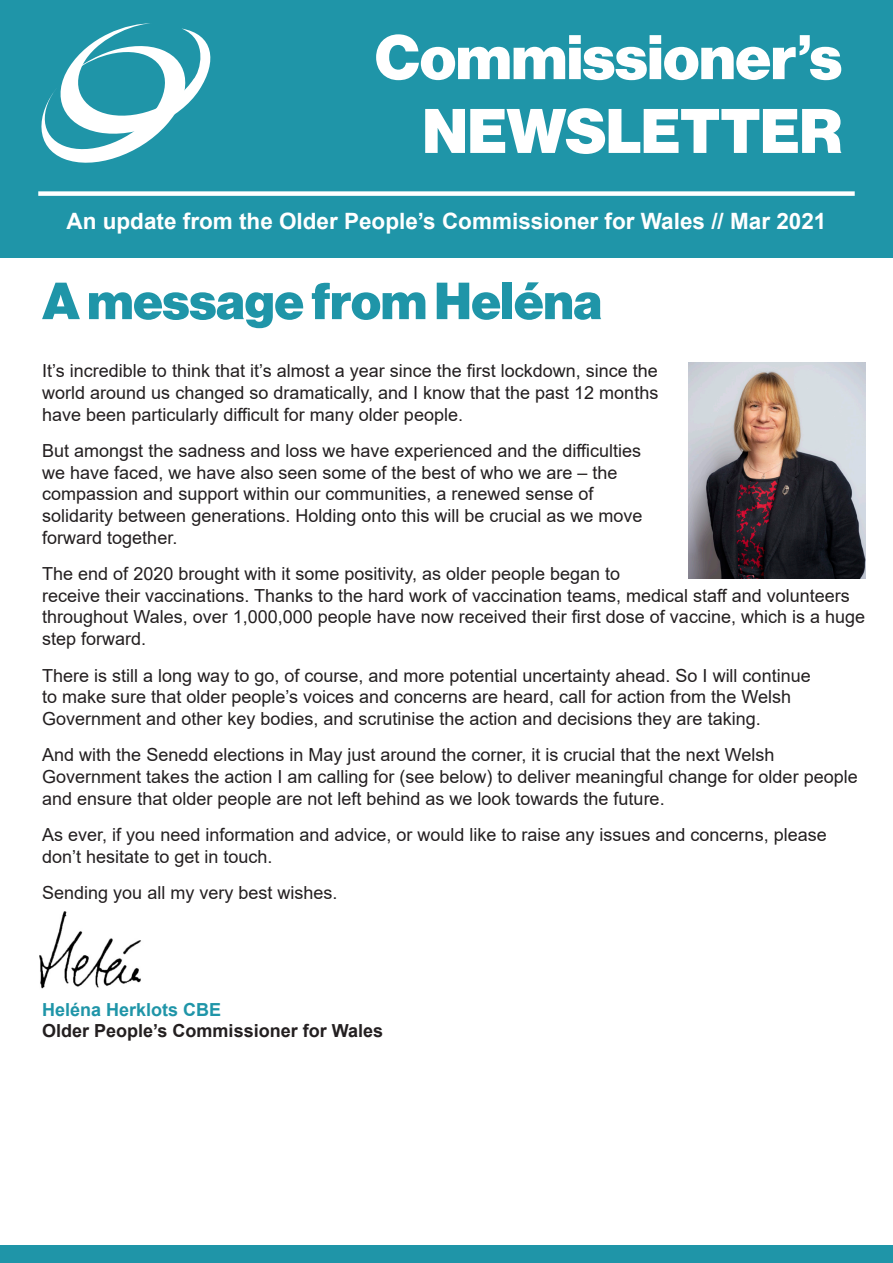
<style>
.page{position:relative;width:893px;height:1263px;background:#fff}
.page>*{position:absolute;margin:0;border:0;box-sizing:border-box;transform-origin:0 0}
.t1{font:61.5px "N Haas Grotesk DS Pro 95 Blk";color:#fff}
.Headline{font:51px "N Haas Grotesk DS Pro 95 Blk";color:#1f95a8}
.t2{font:700 22.5px "Arial";color:#fff}
.Body{font:18px/21.6px "Arial";color:#231f20}
.Body_No_Line_Breaks{font:700 18px "Arial";color:#231f20}
.Body_No_Line_Breaks-2{font:700 18px "Arial";color:#1f95a8}
</style>
<div class="page">
<img style="left:40px;top:911px;width:101px;height:78px">
<div style="left:0;top:0;width:893px;height:257px;background:#1f95a8"></div>
<svg style="left:41px;top:23px;width:170px;height:140px"></svg>
<div style="left:38px;top:191px;width:817px;height:5px;background:#fff"></div>
<div style="left:0;top:1246px;width:893px;height:17px;background:#1f95a8"></div>
<img style="left:689px;top:362px;width:177px;height:217px">
<p class="t1" style="left:375px;top:21px;width:468px">Commissioner’s</p>
<p class="t1" style="left:423px;top:95px;width:421px">NEWSLETTER</p>
<p class="t2" style="left:67px;top:205px;width:761px">An update from the Older People’s Commissioner for Wales // Mar 2021</p>
<p class="Headline" style="left:42px;top:271px;width:561px">A message from Heléna</p>
<p class="Body" style="left:42px;top:360px;width:618px;text-align:justify">It’s incredible to think that it’s almost a year since the first lockdown, since the world around us changed so dramatically, and I know that the past 12 months have been particularly difficult for many older people.</p>
<p class="Body" style="left:42px;top:440px;width:602px">But amongst the sadness and loss we have experienced and the difficulties we have faced, we have also seen some of the best of who we are – the compassion and support within our communities, a renewed sense of solidarity between generations. Holding onto this will be crucial as we move forward together.</p>
<p class="Body" style="left:42px;top:563px;width:824px">The end of 2020 brought with it some positivity, as older people began to<br>receive their vaccinations. Thanks to the hard work of vaccination teams, medical staff and volunteers throughout Wales, over 1,000,000 people have now received their first dose of vaccine, which is a huge step forward.</p>
<p class="Body" style="left:42px;top:664px;width:770px">There is still a long way to go, of course, and more potential uncertainty ahead. So I will continue to make sure that older people’s voices and concerns are heard, call for action from the Welsh<br>Government and other key bodies, and scrutinise the action and decisions they are taking.</p>
<p class="Body" style="left:42px;top:744px;width:817px">And with the Senedd elections in May just around the corner, it is crucial that the next Welsh<br>Government takes the action I am calling for (see below) to deliver meaningful change for older people and ensure that older people are not left behind as we look towards the future.</p>
<p class="Body" style="left:42px;top:824px;width:786px">As ever, if you need information and advice, or would like to raise any issues and concerns, please don’t hesitate to get in touch.</p>
<p class="Body" style="left:42px;top:882px;width:297px">Sending you all my very best wishes.</p>
<p class="Body_No_Line_Breaks-2" style="left:42px;top:997px;width:181px">Heléna Herklots CBE</p>
<p class="Body_No_Line_Breaks" style="left:42px;top:1018px;width:342px">Older People’s Commissioner for Wales</p>
</div>
